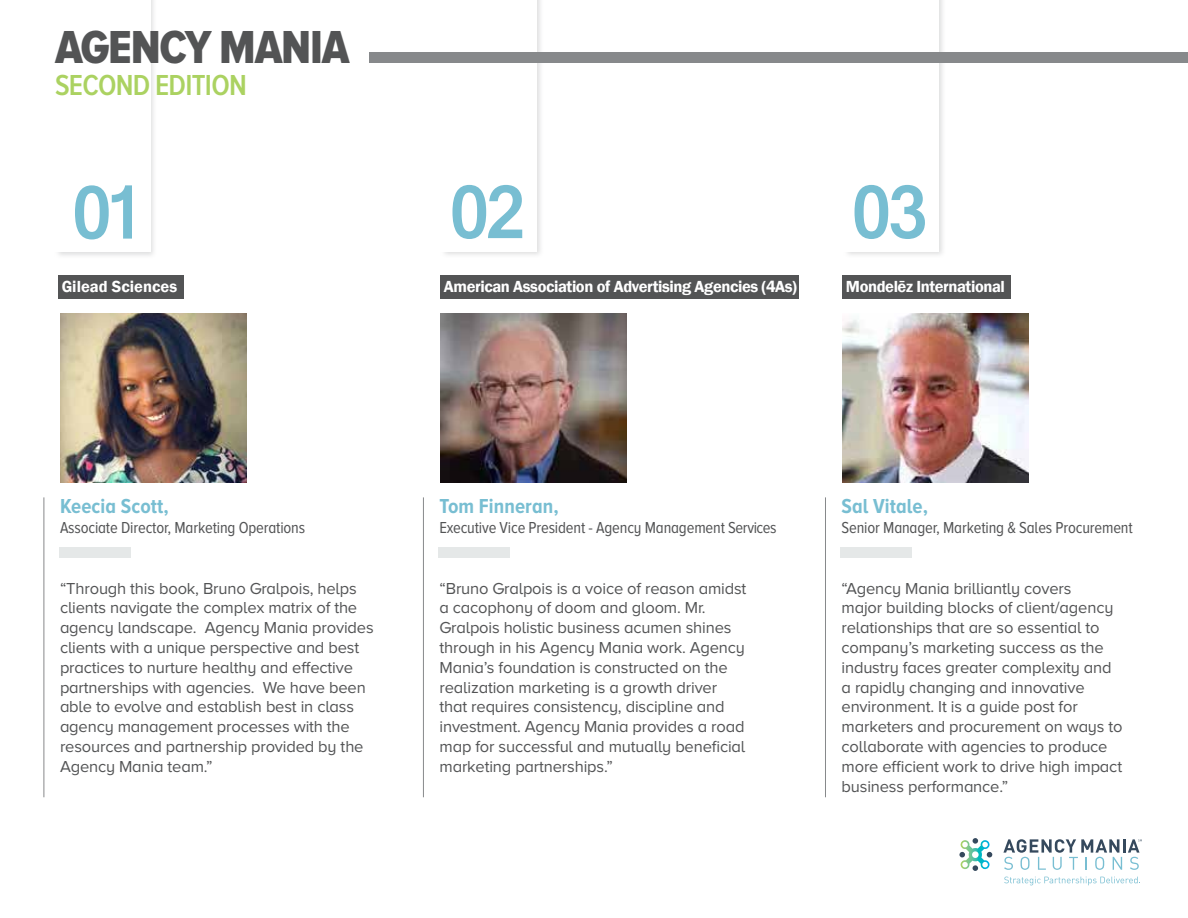
<style>
.page{position:relative;width:1188px;height:918px;background:#fff}
.page>*{position:absolute;margin:0;border:0;box-sizing:border-box;transform-origin:0 0}
.t1{font:700 79.2px "Gautami";color:#78bed2;scale:.91 1}
.t2{font:48px "Proxima Nova A Cond Extrabld";letter-spacing:-.025em;color:#535455}
.t3{font:600 30px "Proxima Nova A Cond";letter-spacing:-.025em;color:#abd261}
.t4{font:700 21px "Proxima Nova A Cond";letter-spacing:.005em;color:#78bed2}
.t5{font:16.5px/19.8px "Proxima Nova A";letter-spacing:-.01em;color:#535455}
.t6{font:16.5px "Proxima Nova A Cond";letter-spacing:-.01em;color:#535455}
.t7{font:600 16.5px "Franklin Gothic";letter-spacing:-.025em;color:#fff}
.t8{font:600 16.5px "Franklin Gothic";color:#fff}
</style>
<div class="page">
<div style="left:58px;top:275px;width:126px;height:24px;background:#535455"></div>
<div style="left:441px;top:275px;width:358px;height:24px;background:#535455"></div>
<div style="left:843px;top:275px;width:168px;height:24px;background:#535455"></div>
<div style="left:55px;top:0;width:103px;height:259px;background:#f3f3f4"></div>
<div style="left:58px;top:0;width:93px;height:252px;background:#fff"></div>
<div style="left:54px;top:0;width:18px;height:252px;background:#fff"></div>
<div style="left:441px;top:0;width:103px;height:259px;background:#87898b;opacity:.28"></div>
<div style="left:444px;top:0;width:93px;height:252px;background:#fff"></div>
<div style="left:440px;top:0;width:18px;height:252px;background:#fff"></div>
<div style="left:843px;top:0;width:103px;height:259px;background:#87898b;opacity:.28"></div>
<div style="left:846px;top:0;width:93px;height:252px;background:#fff"></div>
<div style="left:842px;top:0;width:18px;height:252px;background:#fff"></div>
<div style="left:369px;top:52px;width:819px;height:11px;background:#87898b"></div>
<div style="left:59px;top:547px;width:72px;height:11px;background:#e5e8e8"></div>
<hr style="left:44px;top:497px;width:1px;height:300px;background:#87898b">
<div style="left:439px;top:547px;width:71px;height:11px;background:#e5e8e8"></div>
<div style="left:841px;top:547px;width:71px;height:11px;background:#e5e8e8"></div>
<hr style="left:423px;top:497px;width:1px;height:300px;background:#87898b">
<hr style="left:825px;top:497px;width:1px;height:300px;background:#87898b">
<img style="left:60px;top:314px;width:186px;height:168px">
<img style="left:441px;top:314px;width:185px;height:168px">
<img style="left:843px;top:314px;width:185px;height:168px">
<hr style="left:1123px;top:839px;width:3px;height:14px;background:#35495d">
<svg style="left:1003px;top:839px;width:119px;height:31px"></svg>
<div style="left:986px;top:852px;width:7px;height:6px;background:#35495d;border-radius:50%"></div>
<svg style="left:959px;top:838px;width:31px;height:33px"></svg>
<svg style="left:1004px;top:877px;width:136px;height:8px"></svg>
<svg style="left:1128px;top:839px;width:14px;height:31px"></svg>
<h2 class="t2" style="left:55px;top:20px;width:296px">AGENCY MANIA</h2>
<h3 class="t3" style="left:55px;top:68px;width:193px">SECOND EDITION</h3>
<h1 class="t1" style="left:72px;top:165px;width:80px">01</h1>
<h1 class="t1" style="left:450px;top:164px;width:85px">02</h1>
<h1 class="t1" style="left:852px;top:164px;width:85px">03</h1>
<p class="t8" style="left:62px;top:276px;width:117px">Gilead Sciences</p>
<p class="t7" style="left:444px;top:276px;width:355px">American Association of Advertising Agencies (4As)</p>
<p class="t7" style="left:846px;top:276px;width:161px">Mondelēz International</p>
<p class="t4" style="left:60px;top:494px;width:110px">Keecia Scott,</p>
<p class="t6" style="left:60px;top:518px;width:247px">Associate Director, Marketing Operations</p>
<p class="t5" style="left:60px;top:578px;width:315px">“Through this book, Bruno Gralpois, helps clients navigate the complex matrix of the agency landscape. Agency Mania provides clients with a unique perspective and best practices to nurture healthy and effective partnerships with agencies. We have been able to evolve and establish best in class agency management processes with the resources and partnership provided by the Agency Mania team.”</p>
<p class="t4" style="left:440px;top:494px;width:121px">Tom Finneran,</p>
<p class="t6" style="left:440px;top:518px;width:339px">Executive Vice President - Agency Management Services</p>
<p class="t4" style="left:842px;top:494px;width:88px">Sal Vitale,</p>
<p class="t6" style="left:842px;top:518px;width:293px">Senior Manager, Marketing &amp; Sales Procurement</p>
<p class="t5" style="left:440px;top:578px;width:308px">“Bruno Gralpois is a voice of reason amidst a cacophony of doom and gloom. Mr.<br>Gralpois holistic business acumen shines through in his Agency Mania work. Agency Mania’s foundation is constructed on the realization marketing is a growth driver that requires consistency, discipline and investment. Agency Mania provides a road map for successful and mutually beneficial marketing partnerships.”</p>
<p class="t5" style="left:842px;top:578px;width:283px">“Agency Mania brilliantly covers<br>major building blocks of client/agency relationships that are so essential to company’s marketing success as the industry faces greater complexity and a rapidly changing and innovative environment. It is a guide post for marketers and procurement on ways to collaborate with agencies to produce more efficient work to drive high impact business performance.”</p>
</div>
